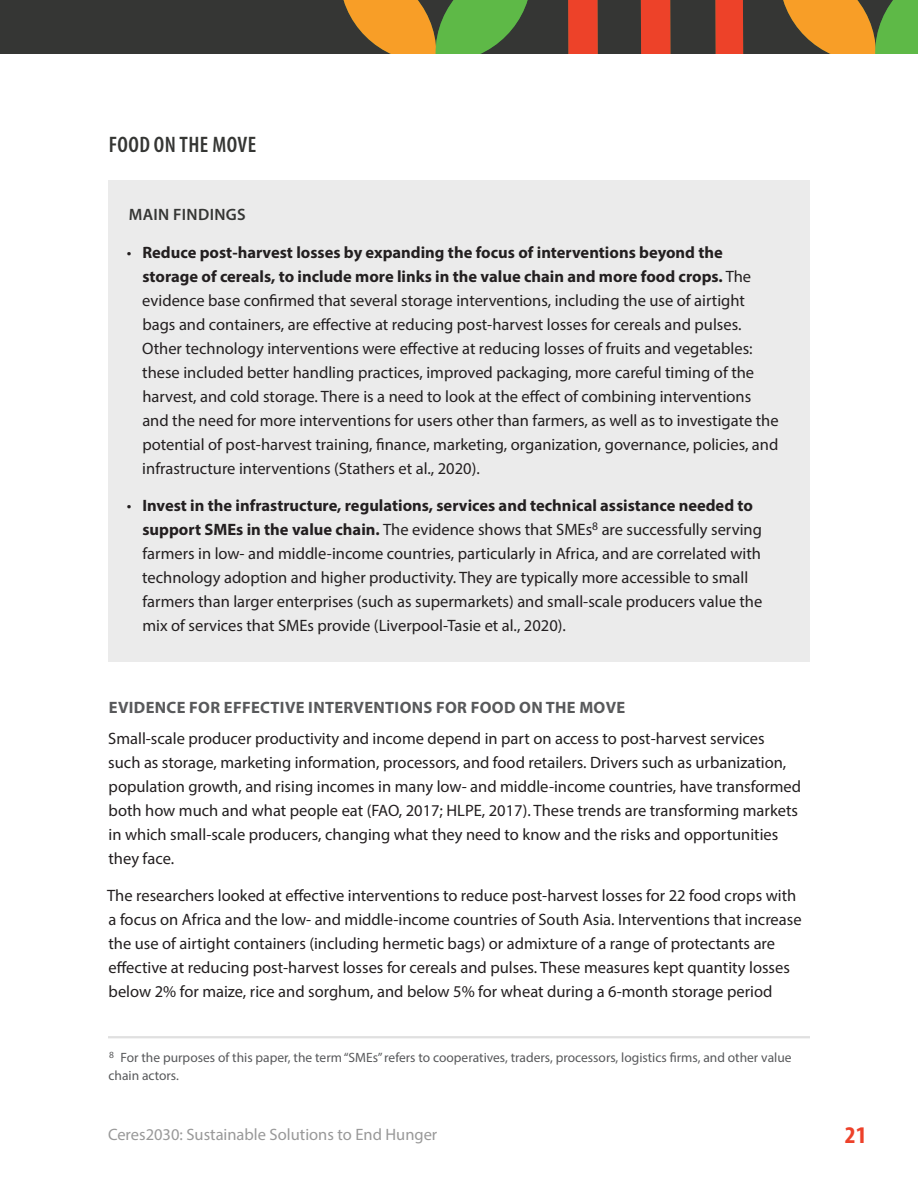
<style>
.page{position:relative;width:918px;height:1188px;background:#fff}
.page>*{position:absolute;margin:0;border:0;box-sizing:border-box;transform-origin:0 0}
.t1{font:700 condensed 24px "Myriad Pro";color:#ed412a;scale:1.07 1}
.t2{font:600 condensed 22.5px "Myriad Pro";letter-spacing:.02em;color:#353634}
.Body{font:16.5px/24px "Myriad Pro";color:#231f20}
.t3{font:700 16.5px "Myriad Pro";letter-spacing:.02em;color:#58595b}
.t4{font:16.5px "Myriad Pro";color:#999}
.t5{font:600 16.5px "Myriad Pro";letter-spacing:.02em;color:#353634}
.Footnotes{font:13.5px/18px "Myriad Pro";color:#58595b}
.s1{font-weight:700}
</style>
<div class="page">
<div style="left:0;top:0;width:918px;height:54px;background:#353634"></div>
<svg style="left:783px;top:0;width:135px;height:54px"></svg>
<svg style="left:343px;top:0;width:185px;height:54px"></svg>
<svg style="left:568px;top:0;width:176px;height:54px"></svg>
<hr style="left:108px;top:1036px;width:702px;height:2px;background:#e0e0e0">
<div style="left:108px;top:181px;width:702px;height:70px;background:#ebebeb"></div>
<div style="left:108px;top:218px;width:702px;height:287px;background:#ebebeb"></div>
<div style="left:108px;top:472px;width:702px;height:190px;background:#ebebeb"></div>
<h2 class="t2" style="left:109px;top:131px;width:149px">FOOD ON THE MOVE</h2>
<h1 class="t5" style="left:129px;top:204px;width:118px">MAIN FINDINGS</h1>
<p class="Body" style="left:142px;top:240px;width:638px;text-indent:-15px">• <span class="s1">Reduce post-harvest losses by expanding the focus of interventions beyond the storage of cereals, to include more links in the value chain and more food crops.</span> The evidence base confirmed that several storage interventions, including the use of airtight bags and containers, are effective at reducing post-harvest losses for cereals and pulses.<br>Other technology interventions were effective at reducing losses of fruits and vegetables: these included better handling practices, improved packaging, more careful timing of the harvest, and cold storage. There is a need to look at the effect of combining interventions and the need for more interventions for users other than farmers, as well as to investigate the potential of post-harvest training, finance, marketing, organization, governance, policies, and infrastructure interventions (Stathers et al., 2020).</p>
<p class="Body" style="left:142px;top:493px;width:622px;text-indent:-15px">• <span class="s1">Invest in the infrastructure, regulations, services and technical assistance needed to support SMEs in the value chain.</span> The evidence shows that SMEs<sup>8</sup> are successfully serving farmers in low- and middle-income countries, particularly in Africa, and are correlated with technology adoption and higher productivity. They are typically more accessible to small farmers than larger enterprises (such as supermarkets) and small-scale producers value the mix of services that SMEs provide (Liverpool-Tasie et al., 2020).</p>
<h3 class="t3" style="left:109px;top:697px;width:518px">EVIDENCE FOR EFFECTIVE INTERVENTIONS FOR FOOD ON THE MOVE</h3>
<p class="Body" style="left:108px;top:726px;width:694px">Small-scale producer productivity and income depend in part on access to post-harvest services<br>such as storage, marketing information, processors, and food retailers. Drivers such as urbanization, population growth, and rising incomes in many low- and middle-income countries, have transformed both how much and what people eat (FAO, 2017; HLPE, 2017). These trends are transforming markets in which small-scale producers, changing what they need to know and the risks and opportunities they face.</p>
<p class="Body" style="left:107px;top:883px;width:696px">The researchers looked at effective interventions to reduce post-harvest losses for 22 food crops with a focus on Africa and the low- and middle-income countries of South Asia. Interventions that increase the use of airtight containers (including hermetic bags) or admixture of a range of protectants are effective at reducing post-harvest losses for cereals and pulses. These measures kept quantity losses below 2% for maize, rice and sorghum, and below 5% for wheat during a 6-month storage period</p>
<p class="Footnotes" style="left:108px;top:1048px;width:685px"><sup>8</sup> For the purposes of this paper, the term “SMEs” refers to cooperatives, traders, processors, logistics firms, and other value chain actors.</p>
<p class="t4" style="left:108px;top:1124px;width:331px">Ceres2030: Sustainable Solutions to End Hunger</p>
<h1 class="t1" style="left:845px;top:1120px;width:22px">21</h1>
</div>
